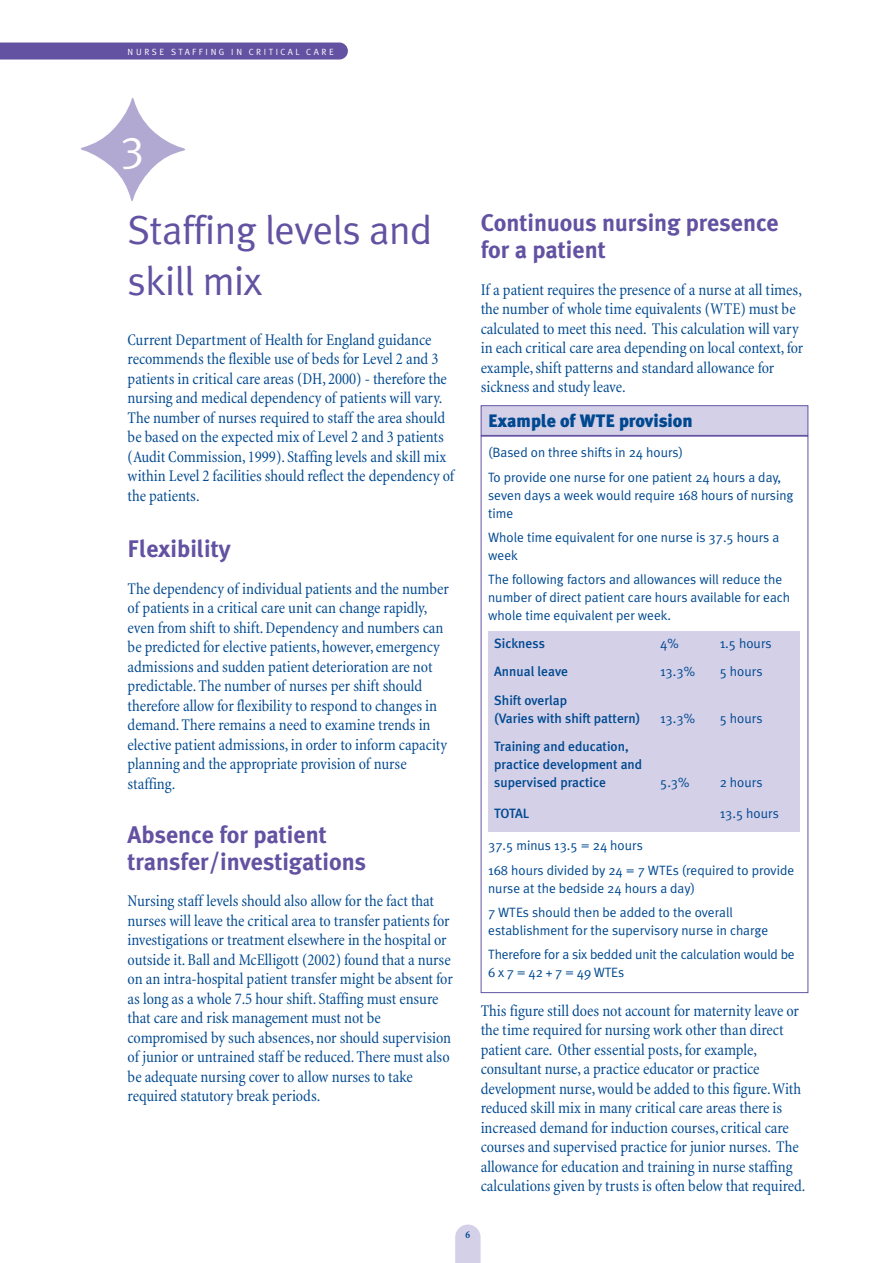
<style>
.page{position:relative;width:893px;height:1263px;background:#fff}
.page>*{position:absolute;margin:0;border:0;box-sizing:border-box;transform-origin:0 0}
.t1{font:45px "Meta Plus Normal";color:#fff}
.t2{font:40.5px/51px "Meta Plus Normal";letter-spacing:-.01em;color:#6352a2}
.t3{font:700 24px/27px "Meta Plus";color:#6352a2}
.t4{font:900 18px "Meta Plus";color:#004990}
.t5{font:condensed 16.5px/19.5px "Minion";color:#004990}
.t6{font:13.5px/24.5px "Meta Plus Normal";color:#004990}
.t7{font:500 13.5px/18px "Meta Plus";color:#004990}
.t8{font:700 condensed 10.5px "Minion";color:#004990}
.t9{font:9px "Meta Plus Normal";letter-spacing:.28em;color:#fff}
</style>
<div class="page">
<svg style="left:480px;top:405px;width:328px;height:588px"></svg>
<svg style="left:455px;top:1225px;width:25px;height:38px"></svg>
<div style="left:0;top:43px;width:348px;height:17px;background:#6352a2"></div>
<svg style="left:81px;top:98px;width:104px;height:103px"></svg>
<div style="left:488px;top:631px;width:311px;height:201px;background:#d4d0e8"></div>
<p class="t9" style="left:128px;top:48px;width:208px">NURSE STAFFING IN CRITICAL CARE</p>
<h1 class="t1" style="left:120px;top:128px;width:26px">3</h1>
<h2 class="t2" style="left:128px;top:208px;width:306px">Staffing levels and skill mix</h2>
<p class="t5" style="left:128px;top:331px;width:328px">Current Department of Health for England guidance recommends the flexible use of beds for Level 2 and 3 patients in critical care areas (DH, 2000) - therefore the nursing and medical dependency of patients will vary.<br>The number of nurses required to staff the area should be based on the expected mix of Level 2 and 3 patients (Audit Commission, 1999). Staffing levels and skill mix within Level 2 facilities should reflect the dependency of the patients.</p>
<h3 class="t3" style="left:128px;top:537px;width:105px">Flexibility</h3>
<p class="t5" style="left:128px;top:580px;width:323px">The dependency of individual patients and the number of patients in a critical care unit can change rapidly, even from shift to shift. Dependency and numbers can be predicted for elective patients, however, emergency admissions and sudden patient deterioration are not predictable. The number of nurses per shift should therefore allow for flexibility to respond to changes in demand. There remains a need to examine trends in elective patient admissions, in order to inform capacity planning and the appropriate provision of nurse staffing.</p>
<h3 class="t3" style="left:128px;top:822px;width:240px">Absence for patient transfer/investigations</h3>
<p class="t5" style="left:128px;top:893px;width:327px">Nursing staff levels should also allow for the fact that nurses will leave the critical area to transfer patients for investigations or treatment elsewhere in the hospital or outside it. Ball and McElligott (2002) found that a nurse on an intra-hospital patient transfer might be absent for as long as a whole 7.5 hour shift. Staffing must ensure that care and risk management must not be compromised by such absences, nor should supervision of junior or untrained staff be reduced. There must also be adequate nursing cover to allow nurses to take required statutory break periods.</p>
<h3 class="t3" style="left:480px;top:211px;width:299px">Continuous nursing presence for a patient</h3>
<p class="t5" style="left:480px;top:281px;width:324px">If a patient requires the presence of a nurse at all times, the number of whole time equivalents (WTE) must be calculated to meet this need. This calculation will vary in each critical care area depending on local context, for example, shift patterns and standard allowance for sickness and study leave.</p>
<p class="t4" style="left:488px;top:414px;width:206px">Example of WTE provision</p>
<p class="t6" style="left:488px;top:441px;width:294px">(Based on three shifts in 24 hours)<br>To provide one nurse for one patient 24 hours a day,</p>
<p class="t6" style="left:488px;top:487px;width:307px;line-height:18px">seven days a week would require 168 hours of nursing time</p>
<p class="t6" style="left:488px;top:529px;width:292px;line-height:18px">Whole time equivalent for one nurse is 37.5 hours a week</p>
<p class="t6" style="left:488px;top:572px;width:303px;line-height:18px">The following factors and allowances will reduce the number of direct patient care hours available for each whole time equivalent per week.</p>
<p class="t7" style="left:494px;top:635px;width:52px">Sickness</p>
<p class="t6" style="left:660px;top:632px;width:20px">4%</p>
<p class="t6" style="left:719px;top:632px;width:53px">1.5 hours</p>
<p class="t7" style="left:494px;top:663px;width:75px">Annual leave</p>
<p class="t6" style="left:660px;top:660px;width:36px">13.3%</p>
<p class="t6" style="left:719px;top:660px;width:44px">5 hours</p>
<p class="t7" style="left:494px;top:692px;width:148px">Shift overlap<br>(Varies with shift pattern)</p>
<p class="t6" style="left:660px;top:707px;width:36px">13.3%</p>
<p class="t6" style="left:719px;top:707px;width:44px">5 hours</p>
<p class="t7" style="left:494px;top:739px;width:149px">Training and education, practice development and supervised practice</p>
<p class="t6" style="left:660px;top:772px;width:31px">5.3%</p>
<p class="t6" style="left:719px;top:772px;width:44px">2 hours</p>
<p class="t7" style="left:494px;top:805px;width:37px">TOTAL</p>
<p class="t6" style="left:719px;top:802px;width:61px">13.5 hours</p>
<p class="t6" style="left:488px;top:834px;width:308px">37.5 minus 13.5 = 24 hours<br>168 hours divided by 24 = 7 WTEs (required to provide</p>
<p class="t6" style="left:488px;top:877px;width:246px">nurse at the bedside 24 hours a day)<br>7 WTEs should then be added to the overall</p>
<p class="t6" style="left:488px;top:919px;width:308px">establishment for the supervisory nurse in charge<br>Therefore for a six bedded unit the calculation would be</p>
<p class="t6" style="left:488px;top:962px;width:137px">6 x 7 = 42 + 7 = 49 WTEs</p>
<p class="t5" style="left:480px;top:1002px;width:326px">This figure still does not account for maternity leave or the time required for nursing work other than direct patient care. Other essential posts, for example, consultant nurse, a practice educator or practice development nurse, would be added to this figure.With reduced skill mix in many critical care areas there is increased demand for induction courses, critical care courses and supervised practice for junior nurses. The allowance for education and training in nurse staffing calculations given by trusts is often below that required.</p>
<p class="t8" style="left:465px;top:1230px;width:6px">6</p>
</div>
